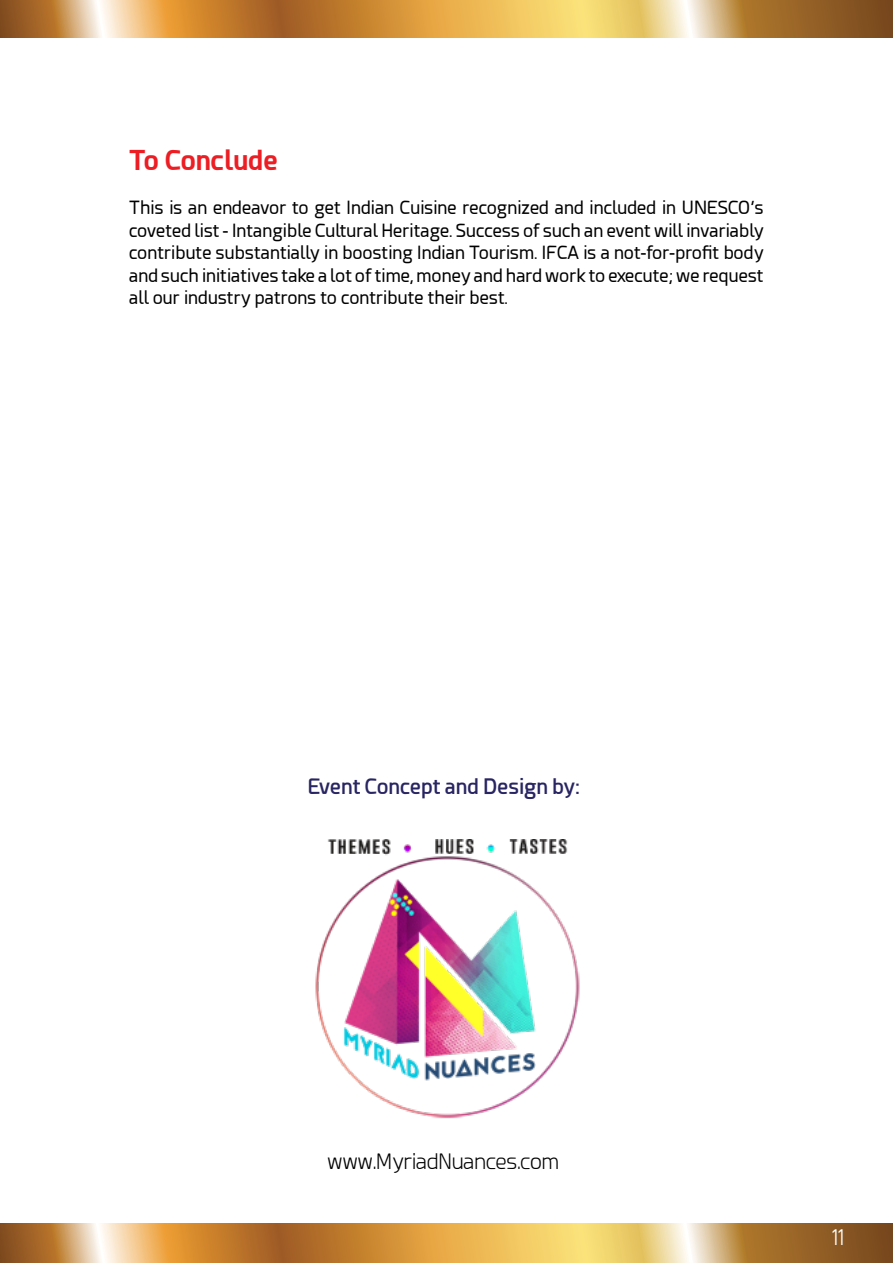
<style>
.page{position:relative;width:893px;height:1263px;background:#fff}
.page>*{position:absolute;margin:0;border:0;box-sizing:border-box;transform-origin:0 0}
.t1{font:700 27px "Esphimere";color:#ed1d24}
.t2{font:22.5px "Akrobat";color:#fff}
.t3{font:600 21px "Esphimere";color:#282562}
.t4{font:300 21px "Esphimere";color:#000}
.t5{font:18px/22.5px "Esphimere";color:#000;text-align:justify}
</style>
<div class="page">
<svg style="left:0;top:0;width:893px;height:38px"></svg>
<svg style="left:0;top:1224px;width:893px;height:39px"></svg>
<img style="left:315px;top:839px;width:265px;height:280px">
<h1 class="t1" style="left:129px;top:144px;width:150px">To Conclude</h1>
<p class="t5" style="left:129px;top:197px;width:636px">This is an endeavor to get Indian Cuisine recognized and included in UNESCO’s coveted list - Intangible Cultural Heritage. Success of such an event will invariably contribute substantially in boosting Indian Tourism. IFCA is a not-for-profit body and such initiatives take a lot of time, money and hard work to execute; we request all our industry patrons to contribute their best.</p>
<p class="t3" style="left:307px;top:773px;width:274px">Event Concept and Design by:</p>
<p class="t4" style="left:328px;top:1149px;width:233px">www.MyriadNuances.com</p>
<p class="t2" style="left:832px;top:1224px;width:14px">11</p>
</div>
